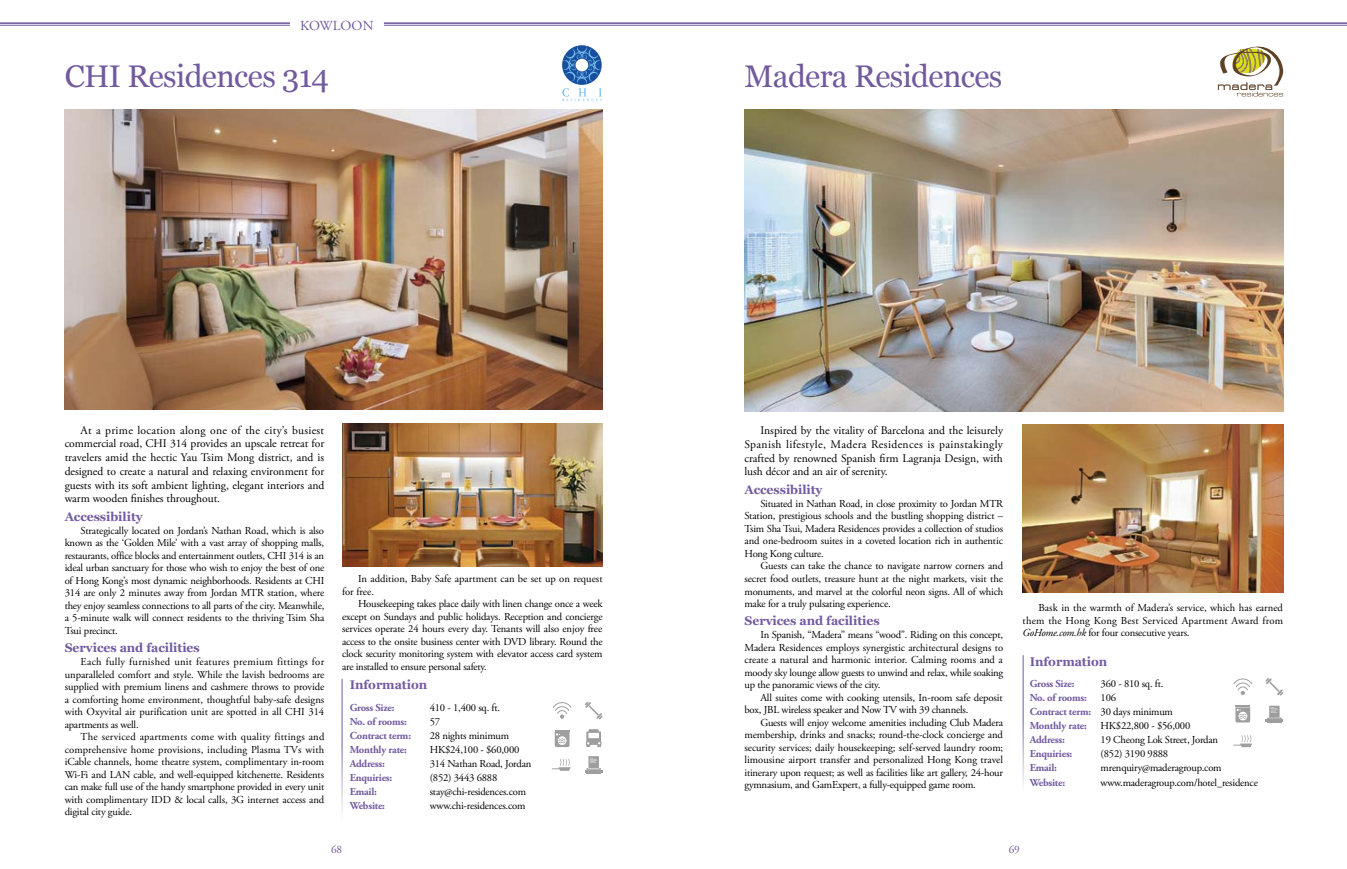
<style>
.page{position:relative;width:1347px;height:869px;background:#fff}
.page>*{position:absolute;margin:0;border:0;box-sizing:border-box;transform-origin:0 0}
.t1{font:31.25px "Georgia";letter-spacing:-.02em;color:#725a9f}
.t2{font:13.75px "Adobe Garamond Pro";letter-spacing:.01em;color:#725a9f}
.t3{font:700 12.5px "Georgia";letter-spacing:-.005em;color:#725a9f}
.t4{font:11.62px/13.8px "Adobe Garamond Pro";letter-spacing:-.005em;color:#000;text-align:justify}
.t5{font:11.25px "Adobe Garamond Pro";color:#725a9f}
.t6{font:10.62px/12.5px "Adobe Garamond Pro";letter-spacing:-.02em;color:#000;text-align:justify}
.t7{font:700 10.62px/14.1px "Adobe Garamond Pro";letter-spacing:-.02em;color:#725a9f}
.t8{font:10.62px/12.5px "Adobe Garamond Pro";color:#000}
.s1{font-style:italic}
.s2{font-weight:400;color:#000}
</style>
<div class="page">
<img style="left:744px;top:109px;width:539px;height:302px">
<img style="left:1022px;top:424px;width:261px;height:168px">
<img style="left:65px;top:109px;width:537px;height:300px">
<img style="left:342px;top:423px;width:260px;height:143px">
<svg style="left:562px;top:45px;width:40px;height:56px"></svg>
<svg style="left:555px;top:730px;width:14px;height:16px"></svg>
<svg style="left:552px;top:702px;width:19px;height:16px"></svg>
<svg style="left:585px;top:701px;width:17px;height:18px"></svg>
<hr style="left:585px;top:769px;width:17px;height:3px;background:#9e9e9f">
<svg style="left:586px;top:756px;width:15px;height:17px"></svg>
<svg style="left:552px;top:759px;width:18px;height:11px"></svg>
<svg style="left:586px;top:729px;width:15px;height:17px"></svg>
<svg style="left:1235px;top:705px;width:15px;height:17px"></svg>
<svg style="left:1233px;top:678px;width:19px;height:16px"></svg>
<svg style="left:1265px;top:678px;width:18px;height:17px"></svg>
<svg style="left:1265px;top:705px;width:17px;height:18px"></svg>
<svg style="left:1233px;top:735px;width:19px;height:11px"></svg>
<svg style="left:1217px;top:47px;width:66px;height:49px"></svg>
<hr style="left:1022px;top:655px;width:1px;height:146px;background:#725a9f">
<hr style="left:341px;top:678px;width:1px;height:151px;background:#725a9f">
<hr style="left:0;top:22px;width:290px;height:2px;background:#725a9f">
<hr style="left:0;top:25px;width:290px;height:1px;background:#725a9f">
<hr style="left:384px;top:22px;width:962px;height:2px;background:#725a9f">
<hr style="left:384px;top:25px;width:962px;height:1px;background:#725a9f">
<p class="t2" style="left:300px;top:17px;width:75px">kowloon</p>
<h1 class="t1" style="left:65px;top:57px;width:266px">CHI Residences 314</h1>
<p class="t4" style="left:65px;top:423px;width:261px;text-indent:16px">At a prime location along one of the city’s busiest commercial road, CHI 314 provides an upscale retreat for travelers amid the hectic Yau Tsim Mong district, and is designed to create a natural and relaxing environment for guests with its soft ambient lighting, elegant interiors and warm wooden finishes throughout.</p>
<p class="t3" style="left:65px;top:508px;width:79px">Accessibility</p>
<p class="t6" style="left:65px;top:524px;width:261px;text-indent:16px">Strategically located on Jordan’s Nathan Road, which is also known as the ‘Golden Mile’ with a vast array of shopping malls, restaurants, office blocks and entertainment outlets, CHI 314 is an ideal urban sanctuary for those who wish to enjoy the best of one of Hong Kong’s most dynamic neighborhoods. Residents at CHI 314 are only 2 minutes away from Jordan MTR station, where they enjoy seamless connections to all parts of the city. Meanwhile, a 5-minute walk will connect residents to the thriving Tsim Sha Tsui precinct.</p>
<p class="t3" style="left:65px;top:639px;width:137px">Services and facilities</p>
<p class="t6" style="left:65px;top:655px;width:261px;text-indent:16px">Each fully furnished unit features premium fittings for unparalleled comfort and style. While the lavish bedrooms are supplied with premium linens and cashmere throws to provide a comforting home environment, thoughtful baby-safe designs with Oxyvital air purification unit are spotted in all CHI 314 apartments as well.</p>
<p class="t6" style="left:65px;top:730px;width:261px;text-indent:16px">The serviced apartments come with quality fittings and comprehensive home provisions, including Plasma TVs with iCable channels, home theatre system, complimentary in-room Wi-Fi and LAN cable, and well-equipped kitchenette. Residents can make full use of the handy smartphone provided in every unit with complimentary IDD &amp; local calls, 3G internet access and digital city guide.</p>
<p class="t8" style="left:342px;top:572px;width:262px;text-indent:16px">In addition, Baby Safe apartment can be set up on request for free.</p>
<p class="t6" style="left:342px;top:597px;width:262px;text-indent:16px">Housekeeping takes place daily with linen change once a week except on Sundays and public holidays. Reception and concierge services operate 24 hours every day. Tenants will also enjoy free access to the onsite business center with DVD library. Round the clock security monitoring system with elevator access card system are installed to ensure personal safety.</p>
<p class="t3" style="left:350px;top:676px;width:79px">Information</p>
<p class="t7" style="left:350px;top:700px;width:46px">Gross Size:</p>
<p class="t6" style="left:430px;top:701px;width:72px">410 - 1,400 sq. ft.</p>
<p class="t7" style="left:350px;top:714px;width:59px">No. of rooms:</p>
<p class="t6" style="left:430px;top:715px;width:12px">57</p>
<p class="t7" style="left:350px;top:728px;width:63px">Contract term:</p>
<p class="t6" style="left:430px;top:729px;width:81px">28 nights minimum</p>
<p class="t7" style="left:350px;top:742px;width:59px">Monthly rate:</p>
<p class="t6" style="left:430px;top:743px;width:91px">HK$24,100 - $60,000</p>
<p class="t7" style="left:350px;top:756px;width:37px">Address:</p>
<p class="t6" style="left:430px;top:757px;width:103px">314 Nathan Road, Jordan</p>
<p class="t7" style="left:350px;top:770px;width:44px">Enquiries:</p>
<p class="t6" style="left:430px;top:771px;width:69px">(852) 3443 6888</p>
<p class="t7" style="left:350px;top:784px;width:29px">Email:</p>
<p class="t6" style="left:430px;top:785px;width:98px">stay@chi-residences.com</p>
<p class="t7" style="left:350px;top:798px;width:37px">Website:</p>
<p class="t6" style="left:430px;top:799px;width:97px">www.chi-residences.com</p>
<h1 class="t1" style="left:744px;top:57px;width:259px">Madera Residences</h1>
<p class="t4" style="left:744px;top:424px;width:260px;text-indent:16px">Inspired by the vitality of Barcelona and the leisurely Spanish lifestyle, Madera Residences is painstakingly crafted by renowned Spanish firm Lagranja Design, with lush décor and an air of serenity.</p>
<p class="t3" style="left:744px;top:481px;width:79px">Accessibility</p>
<p class="t6" style="left:744px;top:497px;width:260px;text-indent:16px">Situated in Nathan Road, in close proximity to Jordan MTR Station, prestigious schools and the bustling shopping district – Tsim Sha Tsui, Madera Residences provides a collection of studios and one-bedroom suites in a coveted location rich in authentic Hong Kong culture.</p>
<p class="t6" style="left:744px;top:560px;width:260px;text-indent:16px">Guests can take the chance to navigate narrow corners and secret food outlets, treasure hunt at the night markets, visit the monuments, and marvel at the colorful neon signs. All of which make for a truly pulsating experience.</p>
<p class="t3" style="left:744px;top:612px;width:137px">Services and facilities</p>
<p class="t6" style="left:744px;top:628px;width:260px;text-indent:16px">In Spanish, “Madera” means “wood”. Riding on this concept, Madera Residences employs synergistic architectural designs to create a natural and harmonic interior. Calming rooms and a moody sky lounge allow guests to unwind and relax, while soaking up the panoramic views of the city.</p>
<p class="t6" style="left:744px;top:691px;width:260px;text-indent:16px">All suites come with cooking utensils, In-room safe deposit box, JBL wireless speaker and Now TV with 39 channels.</p>
<p class="t6" style="left:744px;top:716px;width:260px;text-indent:16px">Guests will enjoy welcome amenities including Club Madera membership, drinks and snacks; round-the-clock concierge and security services; daily housekeeping; self-served laundry room; limousine airport transfer and personalized Hong Kong travel itinerary upon request; as well as facilities like art gallery, 24-hour gymnasium, and GamExpert, a fully-equipped game room.</p>
<p class="t6" style="left:1022px;top:602px;width:262px;text-indent:16px">Bask in the warmth of Madera’s service, which has earned them the Hong Kong Best Serviced Apartment Award from <span class="s1">GoHome.com.hk</span> for four consecutive years.</p>
<p class="t3" style="left:1029px;top:653px;width:79px">Information</p>
<p class="t7" style="left:1029px;top:676px;width:46px">Gross Size:</p>
<p class="t6" style="left:1100px;top:677px;width:64px">360 - 810 sq. ft.</p>
<p class="t7" style="left:1029px;top:690px;width:59px">No. of rooms:</p>
<p class="t7" style="left:1029px;top:690px;width:145px;text-indent:71px"><span class="s2">106<br></span>Contract term: <span class="s2">30 days minimum<br></span>Monthly rate:</p>
<p class="t6" style="left:1100px;top:719px;width:91px">HK$22,800 - $56,000</p>
<p class="t7" style="left:1029px;top:732px;width:37px">Address:</p>
<p class="t6" style="left:1100px;top:733px;width:119px">19 Cheong Lok Street, Jordan</p>
<p class="t7" style="left:1029px;top:746px;width:44px">Enquiries:</p>
<p class="t6" style="left:1100px;top:747px;width:69px">(852) 3190 9888</p>
<p class="t7" style="left:1029px;top:760px;width:29px">Email:</p>
<p class="t6" style="left:1100px;top:761px;width:122px">mrenquiry@maderagroup.com</p>
<p class="t7" style="left:1029px;top:775px;width:37px">Website:</p>
<p class="t6" style="left:1100px;top:776px;width:159px">www.maderagroup.com/hotel_residence</p>
<p class="t5" style="left:331px;top:841px;width:13px">68</p>
<p class="t5" style="left:1009px;top:841px;width:13px">69</p>
</div>
